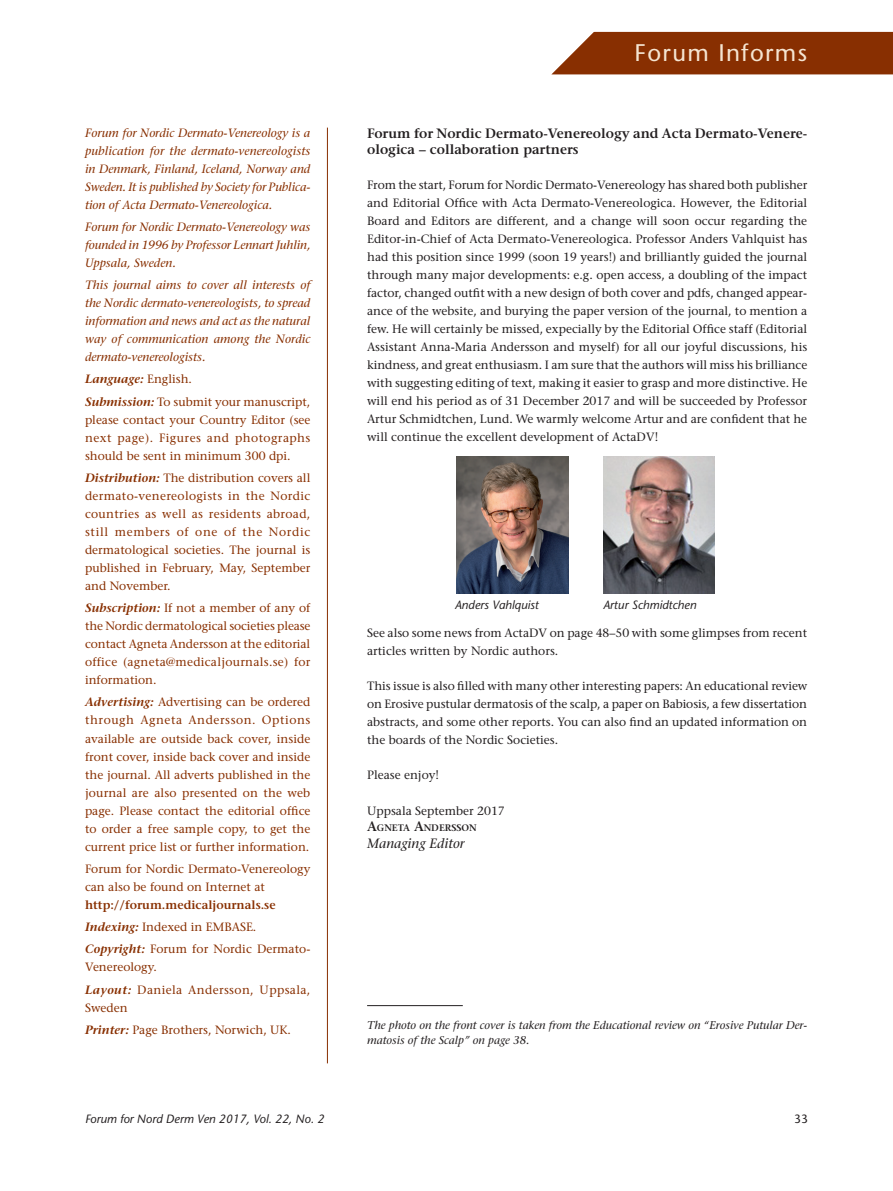
<style>
.page{position:relative;width:893px;height:1191px;background:#fff}
.page>*{position:absolute;margin:0;border:0;box-sizing:border-box;transform-origin:0 0}
.t1{font:24px "Stone Sans";letter-spacing:.055em;color:#f5e5d2}
.t2{font:600 13.5px/16.2px "Stone Serif";color:#231f20}
.t3{font:italic 13.5px "Stone Serif";color:#231f20}
.t4{font:12px/18px "Stone Serif";color:#231f20;text-align:justify}
.t5{font:12px/18px "Stone Serif";color:#882f01}
.t6{font:italic 12px/18px "Stone Serif";color:#882f01;text-align:justify}
.t7{font:italic 12px "Stone Sans";color:#231f20}
.t8{font:12px/22.2px "Stone Serif";letter-spacing:.03em;color:#882f01}
.t9{font:12px "Stone Sans";color:#231f20}
.t10{font:italic 11.25px/15.8px "Stone Serif";color:#231f20}
.t11{font:600 9.45px "Stone Serif";color:#231f20}
.s1{font-weight:600;font-style:italic}
.s2{font-weight:600}
.s3{font-size:13.5px}
</style>
<div class="page">
<svg style="left:551px;top:31px;width:342px;height:44px"></svg>
<hr style="left:327px;top:128px;width:1px;height:935px;background:#882f01">
<hr style="left:367px;top:1005px;width:96px;height:1px;background:#231f20">
<img style="left:456px;top:457px;width:113px;height:136px">
<img style="left:603px;top:457px;width:111px;height:136px">
<p class="t6" style="left:85px;top:123px;width:227px">Forum for Nordic Dermato-Venereology is a publication for the dermato-venereologists in Denmark, Finland, Iceland, Norway and Sweden. It is published by Society for Publica&shy;tion of Acta Dermato-Venereologica.</p>
<p class="t6" style="left:85px;top:218px;width:227px">Forum for Nordic Dermato-Venereology was founded in 1996 by Professor Lennart Juhlin, Uppsala, Sweden.</p>
<p class="t6" style="left:85px;top:276px;width:227px">This journal aims to cover all interests of the Nordic dermato-venereologists, to spread information and news and act as the natural way of communication among the Nordic dermato-venereologists.</p>
<p class="t5" style="left:85px;top:368px;width:227px;line-height:22.2px"><span class="s1">Language:</span> English.<br><span class="s1">Submission:</span> To submit your manuscript,</p>
<p class="t5" style="left:85px;top:410px;width:227px;text-align:justify">please contact your Country Editor (see next page). Figures and photographs should be sent in minimum 300 dpi.</p>
<p class="t5" style="left:85px;top:469px;width:227px;text-align:justify"><span class="s1">Distribution:</span> The distribution covers all dermato-venereologists in the Nordic countries as well as residents abroad, still members of one of the Nordic dermatological societies. The journal is published in February, May, September and November.</p>
<p class="t5" style="left:85px;top:599px;width:227px;text-align:justify"><span class="s1">Subscription:</span> If not a member of any of the Nordic dermatological societies please contact Agneta Andersson at the editorial office (agneta@medicaljournals.se) for information.</p>
<p class="t5" style="left:85px;top:693px;width:227px;text-align:justify"><span class="s1">Advertising:</span> Advertising can be ordered through Agneta Andersson. Options available are outside back cover, inside front cover, inside back cover and inside the journal. All adverts published in the journal are also presented on the web page. Please contact the editorial office to order a free sample copy, to get the current price list or further information.</p>
<p class="t5" style="left:85px;top:859px;width:227px">Forum for Nordic Dermato-Venereology can also be found on Internet at</p>
<p class="t5" style="left:85px;top:893px;width:227px;line-height:22.2px"><span class="s2">http://forum.medicaljournals.se<br></span><span class="s1">Indexing:</span> Indexed in EMBASE.<br><span class="s1">Copyright:</span> Forum for Nordic Dermato-</p>
<p class="t8" style="left:85px;top:956px;width:227px">Venereology.<br><span class="s1">Layout:</span> Daniela Andersson, Uppsala,</p>
<p class="t5" style="left:85px;top:996px;width:208px;line-height:22.2px">Sweden<br><span class="s1">Printer:</span> Page Brothers, Norwich, UK.</p>
<h1 class="t1" style="left:635px;top:38px;width:174px">Forum Informs</h1>
<p class="t2" style="left:367px;top:125px;width:442px">Forum for Nordic Dermato-Venereology and Acta Dermato-Venere&shy;ologica – collaboration partners</p>
<p class="t4" style="left:367px;top:176px;width:442px">From the start, Forum for Nordic Dermato-Venereology has shared both publisher and Editorial Office with Acta Dermato-Venereologica. However, the Editorial Board and Editors are different, and a change will soon occur regarding the Editor-in-Chief of Acta Dermato-Venereologica. Professor Anders Vahlquist has had this position since 1999 (soon 19 years!) and brilliantly guided the journal through many major developments: e.g. open access, a doubling of the impact factor, changed outfit with a new design of both cover and pdfs, changed appear&shy;ance of the website, and burying the paper version of the journal, to mention a few. He will certainly be missed, expecially by the Editorial Office staff (Editorial Assistant Anna-Maria Andersson and myself) for all our joyful discussions, his kindness, and great enthusiasm. I am sure that the authors will miss his brilliance with suggesting editing of text, making it easier to grasp and more distinctive. He will end his period as of 31 December 2017 and will be succeeded by Professor Artur Schmidtchen, Lund. We warmly welcome Artur and are confident that he will continue the excellent development of ActaDV!</p>
<p class="t7" style="left:455px;top:598px;width:86px">Anders Vahlquist</p>
<p class="t7" style="left:603px;top:598px;width:95px">Artur Schmidtchen</p>
<p class="t4" style="left:367px;top:624px;width:442px">See also some news from ActaDV on page 48–50 with some glimpses from recent articles written by Nordic authors.</p>
<p class="t4" style="left:367px;top:677px;width:442px">This issue is also filled with many other interesting papers: An educational review on Erosive pustular dermatosis of the scalp, a paper on Babiosis, a few dissertation abstracts, and some other reports. You can also find an updated information on the boards of the Nordic Societies.</p>
<p class="t4" style="left:367px;top:766px;width:73px">Please enjoy!</p>
<p class="t4" style="left:367px;top:801px;width:139px">Uppsala September 2017</p>
<p class="t11" style="left:367px;top:822px;width:111px"><span class="s3">A</span>GNETA <span class="s3">A</span>NDERSSON</p>
<p class="t3" style="left:367px;top:835px;width:99px">Managing Editor</p>
<p class="t10" style="left:367px;top:1017px;width:442px">The photo on the front cover is taken from the Educational review on “Erosive Putular Der&shy;matosis of the Scalp” on page 38.</p>
<p class="t7" style="left:85px;top:1112px;width:241px">Forum for Nord Derm Ven 2017, Vol. 22, No. 2</p>
<p class="t9" style="left:794px;top:1112px;width:15px">33</p>
</div>
